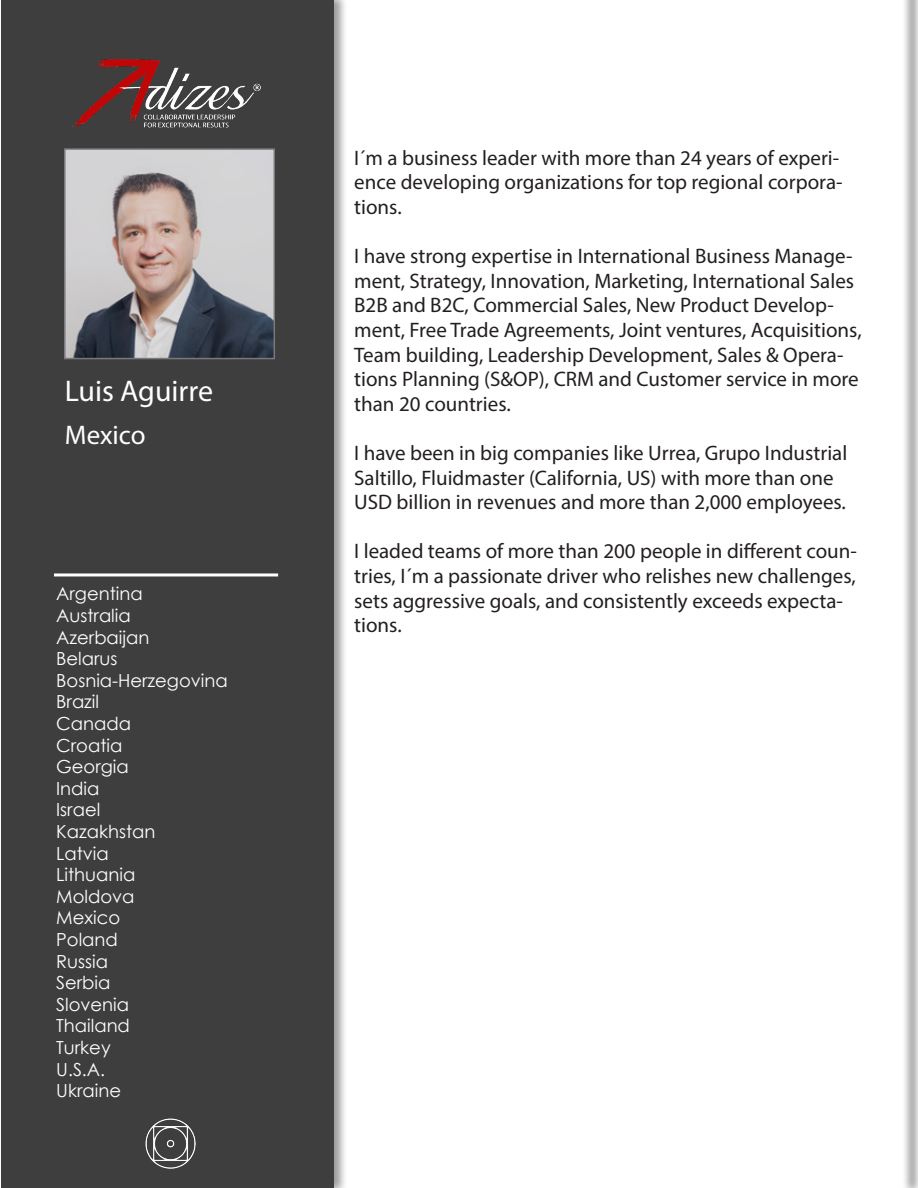
<style>
.page{position:relative;width:918px;height:1188px;background:#fff}
.page>*{position:absolute;margin:0;border:0;box-sizing:border-box;transform-origin:0 0}
.t1{font:30px "Myriad Pro";color:#fff}
.t2{font:27px "Myriad Pro";color:#fff}
.t3{font:21px/24.6px "Myriad Pro";color:#231f20}
.t4{font:18px "Century Gothic";color:#fff}
</style>
<div class="page">
<div style="left:0;top:0;width:348px;height:1188px;background:#231f20;opacity:.45"></div>
<div style="left:1px;top:0;width:332px;height:1188px;background:#3e3e3f"></div>
<hr style="left:54px;top:573px;width:224px;height:3px;background:#fff">
<img style="left:72px;top:59px;width:189px;height:72px">
<div style="left:902px;top:0;width:16px;height:1188px;background:#231f20;opacity:.58"></div>
<img style="left:145px;top:1118px;width:51px;height:51px">
<img style="left:67px;top:151px;width:205px;height:205px">
<div style="left:64px;top:148px;width:211px;height:211px;border:2px solid #79787b"></div>
<p class="t1" style="left:65px;top:372px;width:150px">Luis Aguirre</p>
<p class="t2" style="left:65px;top:418px;width:82px">Mexico</p>
<p class="t4" style="left:56px;top:581px;width:88px">Argentina</p>
<p class="t4" style="left:56px;top:603px;width:76px">Australia</p>
<p class="t4" style="left:56px;top:624px;width:95px">Azerbaijan</p>
<p class="t4" style="left:56px;top:646px;width:63px">Belarus</p>
<p class="t4" style="left:56px;top:668px;width:173px">Bosnia-Herzegovina</p>
<p class="t4" style="left:56px;top:689px;width:44px">Brazil</p>
<p class="t4" style="left:56px;top:711px;width:76px">Canada</p>
<p class="t4" style="left:56px;top:732px;width:68px">Croatia</p>
<p class="t4" style="left:56px;top:754px;width:74px">Georgia</p>
<p class="t4" style="left:56px;top:776px;width:45px">India</p>
<p class="t4" style="left:56px;top:797px;width:46px">Israel</p>
<p class="t4" style="left:56px;top:819px;width:101px">Kazakhstan</p>
<p class="t4" style="left:56px;top:840px;width:54px">Latvia</p>
<p class="t4" style="left:56px;top:862px;width:81px">Lithuania</p>
<p class="t4" style="left:56px;top:884px;width:80px">Moldova</p>
<p class="t4" style="left:56px;top:905px;width:65px">Mexico</p>
<p class="t4" style="left:56px;top:927px;width:63px">Poland</p>
<p class="t4" style="left:56px;top:948px;width:53px">Russia</p>
<p class="t4" style="left:56px;top:970px;width:56px">Serbia</p>
<p class="t4" style="left:56px;top:992px;width:74px">Slovenia</p>
<p class="t4" style="left:56px;top:1013px;width:75px">Thailand</p>
<p class="t4" style="left:56px;top:1035px;width:56px">Turkey</p>
<p class="t4" style="left:56px;top:1056px;width:51px">U.S.A.</p>
<p class="t4" style="left:56px;top:1078px;width:66px">Ukraine</p>
<p class="t3" style="left:354px;top:145px;width:490px">I´m a business leader with more than 24 years of experi&shy;ence developing organizations for top regional corpora&shy;tions.</p>
<p class="t3" style="left:354px;top:244px;width:509px">I have strong expertise in International Business Manage&shy;ment, Strategy, Innovation, Marketing, International Sales B2B and B2C, Commercial Sales, New Product Develop&shy;ment, Free Trade Agreements, Joint ventures, Acquisitions, Team building, Leadership Development, Sales &amp; Opera&shy;tions Planning (S&amp;OP), CRM and Customer service in more than 20 countries.</p>
<p class="t3" style="left:354px;top:440px;width:495px">I have been in big companies like Urrea, Grupo Industrial<br>Saltillo, Fluidmaster (California, US) with more than one<br>USD billion in revenues and more than 2,000 employees.</p>
<p class="t3" style="left:354px;top:539px;width:504px">I leaded teams of more than 200 people in different coun&shy;tries, I´m a passionate driver who relishes new challenges, sets aggressive goals, and consistently exceeds expecta&shy;tions.</p>
</div>
